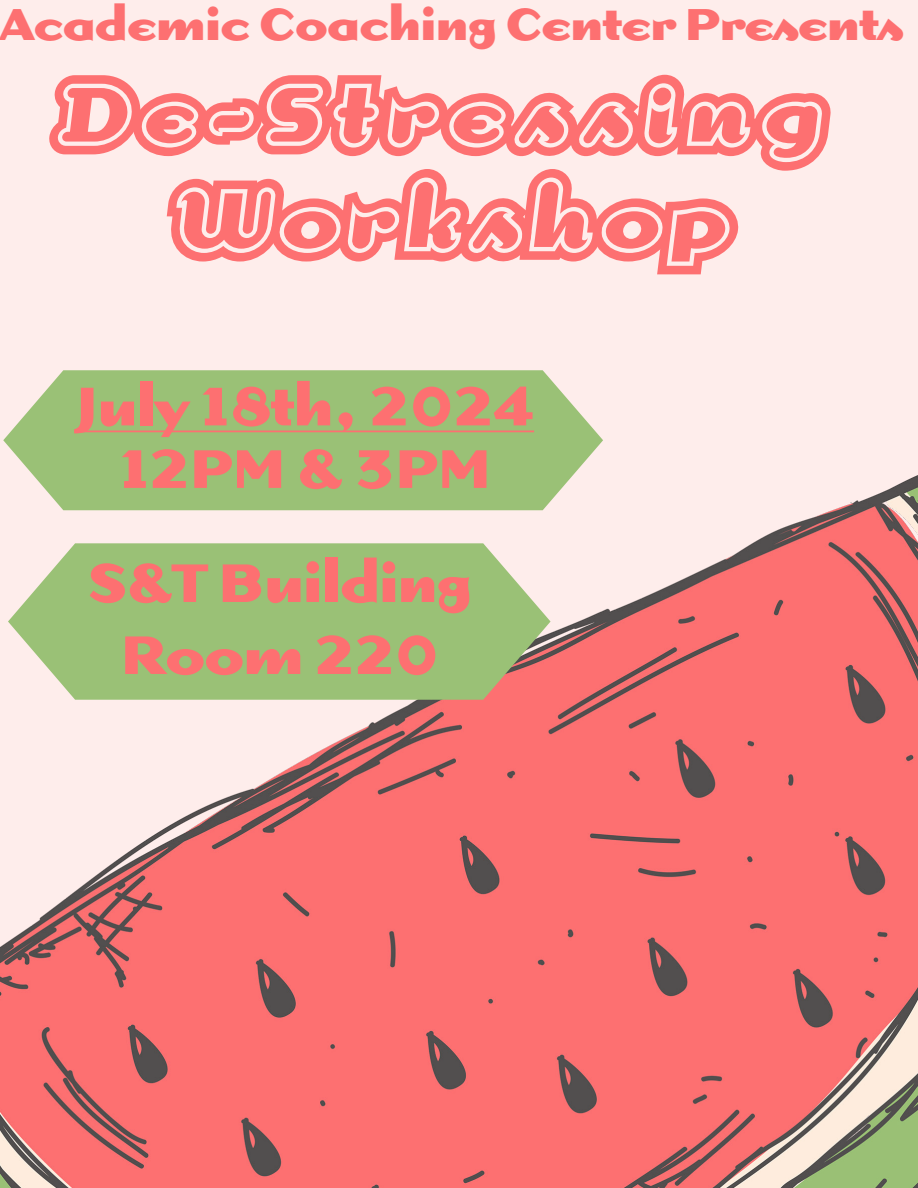
<style>
.page{position:relative;width:918px;height:1188px;background:#feedeb}
.page>*{position:absolute;margin:0;border:0;box-sizing:border-box;transform-origin:0 0}
.t1{font:85.65px "Dogma OT Extra Outline";letter-spacing:.025em;color:#fd7071}
.t2{font:85.65px "Dogma OT Extra Outline";color:#fd7071}
.t3{font:700 60.15px/62.6px "Dogma OT";color:#fd7071;text-align:center}
.t4{font:700 60px/72px "Dogma OT";color:#fd7071;text-align:center}
.t5{font:700 49.5px "Dogma OT";color:#fd7071}
</style>
<div class="page">
<img style="left:0;top:475px;width:918px;height:713px">
<svg style="left:8px;top:543px;width:543px;height:157px;background:#a5c281"></svg>
<svg style="left:3px;top:370px;width:600px;height:140px;background:#a4c581"></svg>
<hr style="left:76px;top:430px;width:458px;height:2px;background:#fd7071">
<p class="t5" style="left:0;top:-8px;width:905px">Academic Coaching Center Presents</p>
<h1 class="t1" style="left:55px;top:35px;width:771px">De-Stressing</h1>
<h1 class="t2" style="left:169px;top:140px;width:566px">Workshop</h1>
<p class="t3" style="left:76px;top:371px;width:459px">July 18th, 2024<br>12PM &amp; 3PM</p>
<p class="t4" style="left:88px;top:543px;width:384px">S&amp;T Building<br>Room 220</p>
</div>
